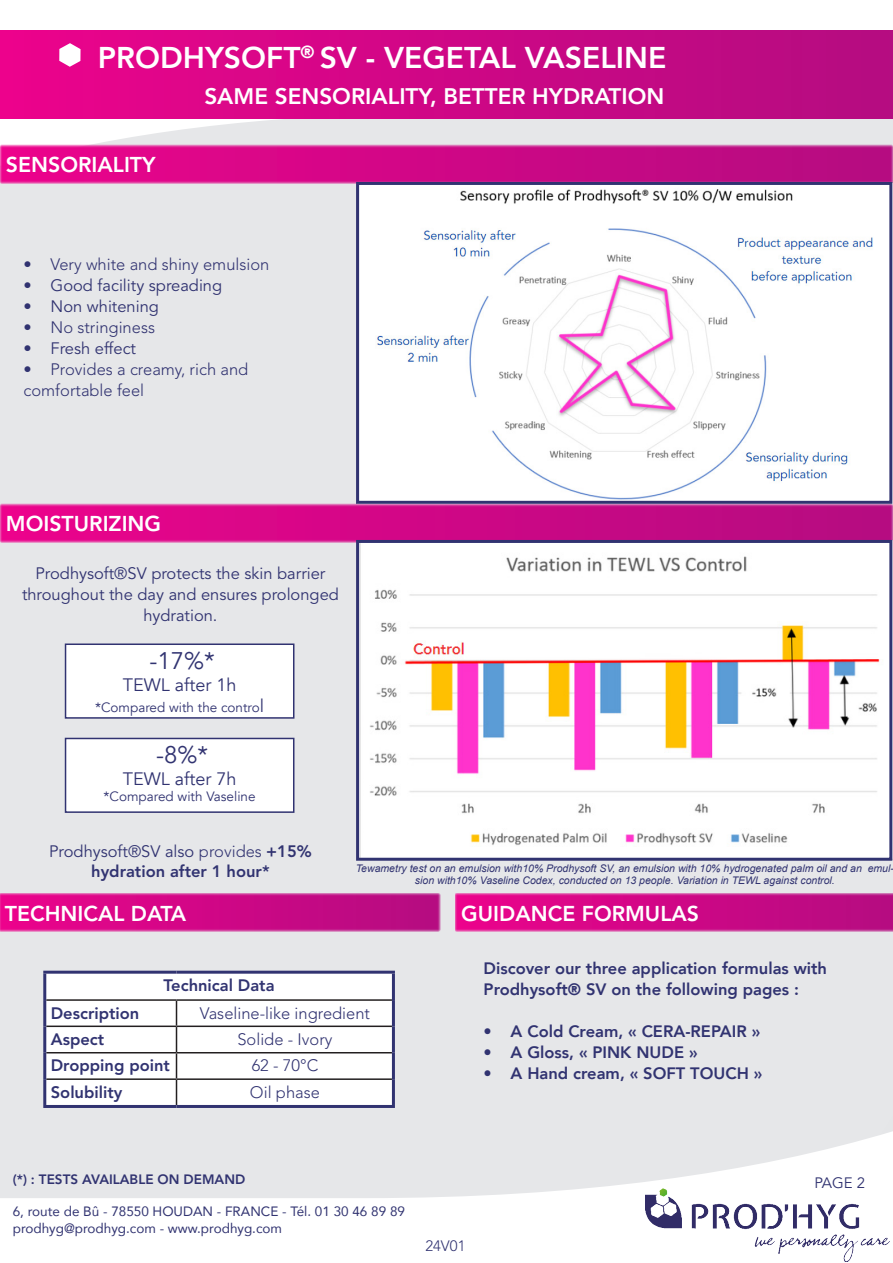
<style>
.page{position:relative;width:893px;height:1263px;background:#fff}
.page>*{position:absolute;margin:0;border:0;box-sizing:border-box;transform-origin:0 0}
.t1{font:800 30px "Avenir";color:#fff}
.t2{font:24px "Avenir";color:#313371}
.t3{font:800 22.5px "Avenir";color:#fff}
.t4{font:800 21.3px "Avenir LT Std";color:#fff}
.t5{font:18px "Avenir";color:#313371}
.t6{font:800 16.5px/21px "Avenir";color:#313371}
.t7{font:300 16.5px/21px "Avenir LT Std";color:#313371}
.t8{font:16.5px/21px "Avenir LT Std";color:#313371;text-align:center}
.t9{font:800 16.5px/19.8px "Avenir LT Std";color:#313371;text-align:center}
.t10{font:300 15px "Avenir LT Std";color:#313371}
.t11{font:15px "Avenir LT Std";color:#313371}
.t12{font:13.5px/16.2px "Avenir";color:#313371}
.t13{font:13.5px "Avenir";color:#313371}
.t14{font:800 13.5px "Avenir LT Std";color:#313371}
.t15{font:italic 10.5px/12.6px "Arial";color:#313371;text-align:center}
.s1{font-size:18px}
.s2{font-weight:400}
.s3{font-weight:300}
</style>
<div class="page">
<div style="left:0;top:114px;width:893px;height:1084px;background:#e6e7e9"></div>
<svg style="left:46px;top:974px;width:346px;height:131px"></svg>
<hr style="left:46px;top:999px;width:130px;height:2px;background:#231f20">
<hr style="left:176px;top:999px;width:216px;height:2px;background:#231f20">
<hr style="left:46px;top:1025px;width:130px;height:2px;background:#231f20">
<hr style="left:176px;top:1025px;width:216px;height:2px;background:#231f20">
<hr style="left:46px;top:1052px;width:130px;height:1px;background:#231f20">
<hr style="left:176px;top:1052px;width:216px;height:1px;background:#231f20">
<hr style="left:46px;top:1078px;width:130px;height:2px;background:#231f20">
<hr style="left:176px;top:1078px;width:216px;height:2px;background:#231f20">
<svg style="left:176px;top:1001px;width:1px;height:104px"></svg>
<hr style="left:43px;top:971px;width:133px;height:3px;background:#313371">
<hr style="left:43px;top:974px;width:3px;height:26px;background:#313371">
<hr style="left:176px;top:971px;width:219px;height:3px;background:#313371">
<hr style="left:392px;top:974px;width:3px;height:26px;background:#313371">
<hr style="left:43px;top:1000px;width:3px;height:26px;background:#313371">
<hr style="left:392px;top:1000px;width:3px;height:26px;background:#313371">
<hr style="left:43px;top:1026px;width:3px;height:27px;background:#313371">
<hr style="left:392px;top:1026px;width:3px;height:27px;background:#313371">
<hr style="left:43px;top:1053px;width:3px;height:26px;background:#313371">
<hr style="left:392px;top:1053px;width:3px;height:26px;background:#313371">
<hr style="left:43px;top:1079px;width:3px;height:26px;background:#313371">
<hr style="left:392px;top:1079px;width:3px;height:26px;background:#313371">
<hr style="left:43px;top:1105px;width:133px;height:3px;background:#313371">
<hr style="left:176px;top:1105px;width:219px;height:3px;background:#313371">
<div style="left:0;top:30px;width:892px;height:88px;background:linear-gradient(to right,#eb038c,#b40c80)"></div>
<svg style="left:59px;top:43px;width:23px;height:47px"></svg>
<svg style="left:0;top:145px;width:893px;height:38px;background:#d00d88"></svg>
<div style="left:0;top:504px;width:893px;height:38px;background:linear-gradient(to right,#eb058c,#b40c81)"></div>
<svg style="left:0;top:893px;width:440px;height:39px;background:#d0118a"></svg>
<img style="left:360px;top:540px;width:533px;height:321px">
<img style="left:645px;top:1184px;width:244px;height:77px">
<svg style="left:455px;top:893px;width:438px;height:39px;background:#d0128a"></svg>
<img style="left:360px;top:186px;width:528px;height:314px">
<div style="left:356px;top:540px;width:536px;height:321px;border:3px solid #313371"></div>
<div style="left:66px;top:644px;width:228px;height:74px;background:#fff"></div>
<div style="left:65px;top:643px;width:229px;height:76px;border:2px solid #313371"></div>
<div style="left:66px;top:738px;width:228px;height:74px;background:#fff"></div>
<div style="left:65px;top:738px;width:229px;height:75px;border:2px solid #313371"></div>
<div style="left:356px;top:182px;width:536px;height:322px;border:3px solid #313371"></div>
<h1 class="t1" style="left:98px;top:34px;width:501px">prodhysoft<sup>®</sup> sv - veg ETAL vaselin</h1>
<h1 class="t1" style="left:648px;top:34px;width:20px">E</h1>
<h3 class="t3" style="left:204px;top:78px;width:31px">same</h3>
<h3 class="t3" style="left:275px;top:78px;width:101px">sensoriali</h3>
<h3 class="t3" style="left:406px;top:78px;width:255px">ty, better hydration</h3>
<h3 class="t4" style="left:6px;top:152px;width:151px">SENSORIALITY</h3>
<h3 class="t7" style="left:24px;top:254px;width:247px">• Very white and shiny emulsion</h3>
<h3 class="t8" style="left:24px;top:275px;width:200px">• Good facility spreading</h3>
<h3 class="t8" style="left:24px;top:296px;width:137px">• Non whitening</h3>
<h3 class="t7" style="left:24px;top:317px;width:133px">• No stringiness</h3>
<h3 class="t8" style="left:24px;top:338px;width:114px">• Fresh effect</h3>
<h3 class="t7" style="left:24px;top:359px;width:226px">• Provides a creamy, rich and comfortable feel</h3>
<h3 class="t4" style="left:6px;top:511px;width:157px">moisturizing</h3>
<h3 class="t8" style="left:22px;top:563px;width:318px">Prodhysoft®SV protects the skin barrier throughout the day and ensures prolonged hydration.</h3>
<h2 class="t2" style="left:149px;top:646px;width:67px">-17%*</h2>
<h3 class="t5" style="left:123px;top:674px;width:115px">TEWL after 1h</h3>
<p class="t13" style="left:95px;top:699px;width:171px">*Compared with the contro<span class="s1">l</span></p>
<h2 class="t2" style="left:156px;top:741px;width:53px">-8%*</h2>
<h3 class="t5" style="left:123px;top:768px;width:115px">TEWL after 7h</h3>
<p class="t13" style="left:104px;top:788px;width:153px">*Compared with Vaseline</p>
<h3 class="t9" style="left:49px;top:841px;width:264px"><span class="s2">Prodhysoft®SV also</span> <span class="s3">provides</span> +15% hydration after 1 hour*</h3>
<h3 class="t4" style="left:5px;top:900px;width:183px">TECHNICAL DATA</h3>
<p class="t15" style="left:356px;top:862px;width:540px">Tewametry test on an emulsion with10% Prodhysoft SV, an emulsion with 10% hydrogenated palm oil and an emul&shy;sion with10% Vaseline Codex, conducted on 13 people. Variation in TEWL against control.</p>
<h3 class="t4" style="left:461px;top:900px;width:239px">guidance formulas</h3>
<h3 class="t9" style="left:164px;top:975px;width:112px">Technical Data</h3>
<h3 class="t9" style="left:51px;top:1003px;width:90px">Description</h3>
<h3 class="t7" style="left:200px;top:1002px;width:172px">Vaseline-like ingredient</h3>
<h3 class="t9" style="left:51px;top:1029px;width:55px">Aspect</h3>
<h3 class="t7" style="left:237px;top:1029px;width:97px">Solide - Ivory</h3>
<h3 class="t9" style="left:51px;top:1055px;width:121px">Dropping point</h3>
<h3 class="t7" style="left:252px;top:1055px;width:68px">62 - 70°C</h3>
<h3 class="t9" style="left:51px;top:1082px;width:73px">Solubility</h3>
<h3 class="t7" style="left:250px;top:1081px;width:71px">Oil phase</h3>
<h3 class="t6" style="left:484px;top:957px;width:345px">Discover our three application formulas with<br>Prodhysoft® SV on the following pages :</h3>
<h3 class="t6" style="left:484px;top:1020px;width:278px">• A Cold Cream, « CERA-REPAIR »</h3>
<h3 class="t6" style="left:484px;top:1041px;width:215px">• A Gloss, « PINK NUDE »</h3>
<h3 class="t6" style="left:484px;top:1062px;width:171px">• A Hand cream, « SOFT</h3>
<h3 class="t6" style="left:690px;top:1062px;width:74px">TOUCH »</h3>
<p class="t14" style="left:13px;top:1171px;width:234px">(*) : TESTS AVAILABLE ON DEMAND</p>
<p class="t12" style="left:13px;top:1203px;width:394px">6, route de Bû - 78550 HOUDAN - FRANCE - Tél. 01 30 46 89 89 prodhyg@prodhyg.com - www.prodhyg.com</p>
<h3 class="t10" style="left:425px;top:1237px;width:42px">24V01</h3>
<h3 class="t11" style="left:814px;top:1174px;width:52px">Page 2</h3>
</div>
